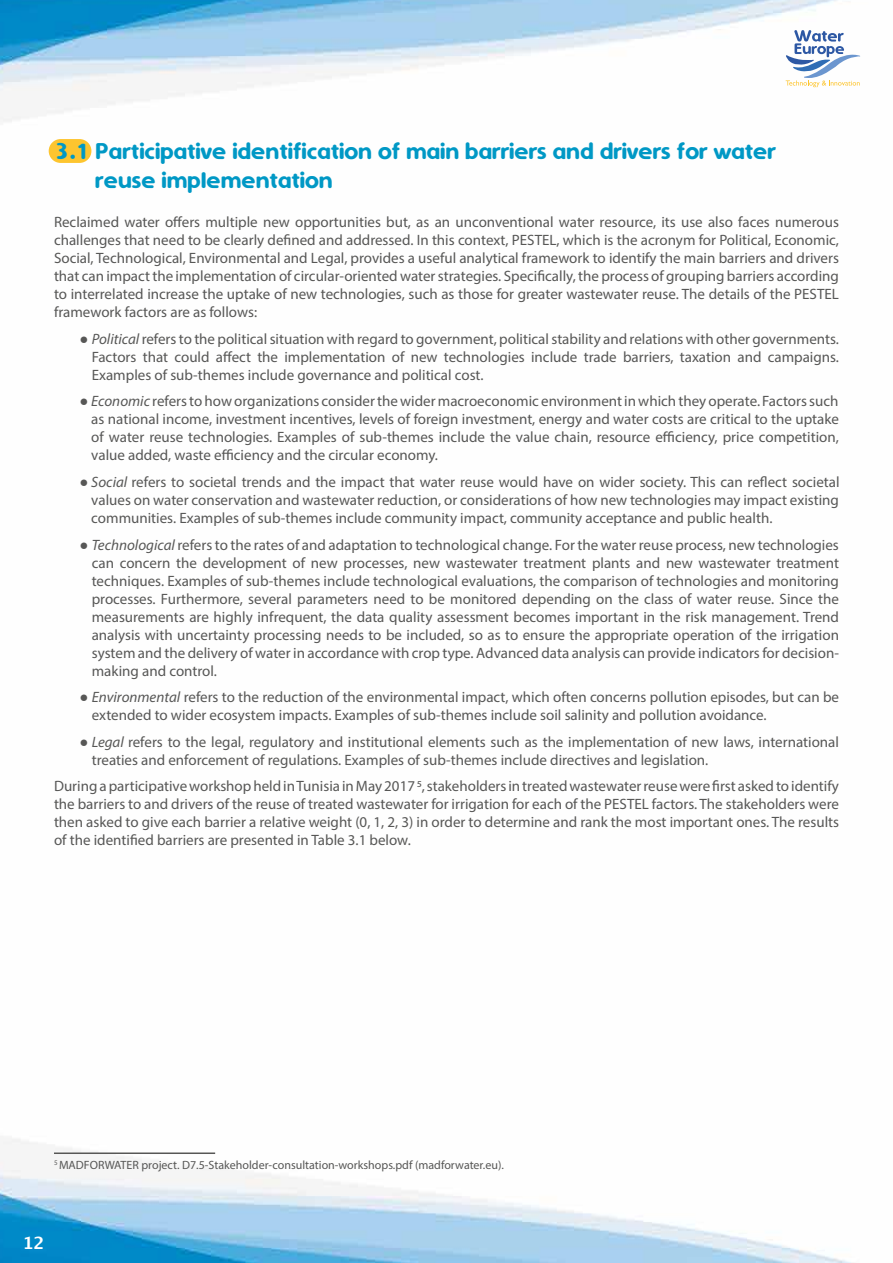
<style>
.page{position:relative;width:893px;height:1263px;background:#fff}
.page>*{position:absolute;margin:0;border:0;box-sizing:border-box;transform-origin:0 0}
.t1{font:24px/28.8px "Simply Rounded";color:#0098c5}
.t2{font:700 16.95px "Lucida Grande";color:#fff}
.t3{font:15px/18px "Myriad Pro";color:#575756;text-align:justify}
.t4{font:12px "Myriad Pro";color:#575756}
.s1{font-family:"Arial";font-weight:700}
.s2{font-style:italic}
</style>
<div class="page">
<img style="left:0;top:0;width:861px;height:1263px">
<svg style="left:786px;top:30px;width:74px;height:57px"></svg>
<div style="left:49px;top:139px;width:42px;height:24px;background:#fdc52f;border-radius:12px"></div>
<hr style="left:54px;top:1152px;width:161px;height:2px;background:#575756">
<h1 class="t1" style="left:95px;top:137px;width:682px;text-indent:-41px">3.1 Participative identif ication of main barriers and drivers for water reuse implementation</h1>
<p class="t3" style="left:54px;top:213px;width:786px">Reclaimed water offers multiple new opportunities but, as an unconventional water resource, its use also faces numerous challenges that need to be clearly defined and addressed. In this context, PESTEL, which is the acronym for Political, Economic, Social, Technological, Environmental and Legal, provides a useful analytical framework to identify the main barriers and drivers that can impact the implementation of circular-oriented water strategies. Specifically, the process of grouping barriers according to interrelated increase the uptake of new technologies, such as those for greater wastewater reuse. The details of the PESTEL framework factors are as follows:</p>
<p class="t3" style="left:92px;top:330px;width:749px;text-indent:-12px"><span class="s1">●</span> <span class="s2">Political</span> refers to the political situation with regard to government, political stability and relations with other governments.<br>Factors that could affect the implementation of new technologies include trade barriers, taxation and campaigns.<br>Examples of sub-themes include governance and political cost.</p>
<p class="t3" style="left:91px;top:392px;width:749px;text-indent:-12px"><span class="s1">●</span> <span class="s2">Economic</span> refers to how organizations consider the wider macroeconomic environment in which they operate. Factors such as national income, investment incentives, levels of foreign investment, energy and water costs are critical to the uptake of water reuse technologies. Examples of sub-themes include the value chain, resource efficiency, price competition, value added, waste efficiency and the circular economy.</p>
<p class="t3" style="left:91px;top:473px;width:750px;text-indent:-12px"><span class="s1">●</span> <span class="s2">Social</span> refers to societal trends and the impact that water reuse would have on wider society. This can reflect societal values on water conservation and wastewater reduction, or considerations of how new technologies may impact existing communities. Examples of sub-themes include community impact, community acceptance and public health.</p>
<p class="t3" style="left:92px;top:535px;width:749px;text-indent:-12px"><span class="s1">●</span> <span class="s2">Technological</span> refers to the rates of and adaptation to technological change. For the water reuse process, new technologies can concern the development of new processes, new wastewater treatment plants and new wastewater treatment techniques. Examples of sub-themes include technological evaluations, the comparison of technologies and monitoring processes. Furthermore, several parameters need to be monitored depending on the class of water reuse. Since the measurements are highly infrequent, the data quality assessment becomes important in the risk management. Trend analysis with uncertainty processing needs to be included, so as to ensure the appropriate operation of the irrigation system and the delivery of water in accordance with crop type. Advanced data analysis can provide indicators for decision&shy;making and control.</p>
<p class="t3" style="left:92px;top:688px;width:749px;text-indent:-12px"><span class="s1">●</span> <span class="s2">Environmental</span> refers to the reduction of the environmental impact, which often concerns pollution episodes, but can be extended to wider ecosystem impacts. Examples of sub-themes include soil salinity and pollution avoidance.</p>
<p class="t3" style="left:92px;top:732px;width:749px;text-indent:-12px"><span class="s1">●</span> <span class="s2">Legal</span> refers to the legal, regulatory and institutional elements such as the implementation of new laws, international treaties and enforcement of regulations. Examples of sub-themes include directives and legislation.</p>
<p class="t3" style="left:54px;top:777px;width:787px">During a participative workshop held in Tunisia in May 2017 5, stakeholders in treated wastewater reuse were first asked to identify the barriers to and drivers of the reuse of treated wastewater for irrigation for each of the PESTEL factors. The stakeholders were then asked to give each barrier a relative weight (0, 1, 2, 3) in order to determine and rank the most important ones. The results of the identified barriers are presented in Table 3.1 below.</p>
<p class="t4" style="left:54px;top:1157px;width:451px"><sup>5</sup> MADFORWATER project. D7.5-Stakeholder-consultation-workshops.pdf (madforwater.eu).</p>
<p class="t2" style="left:23px;top:1231px;width:23px">12</p>
</div>
